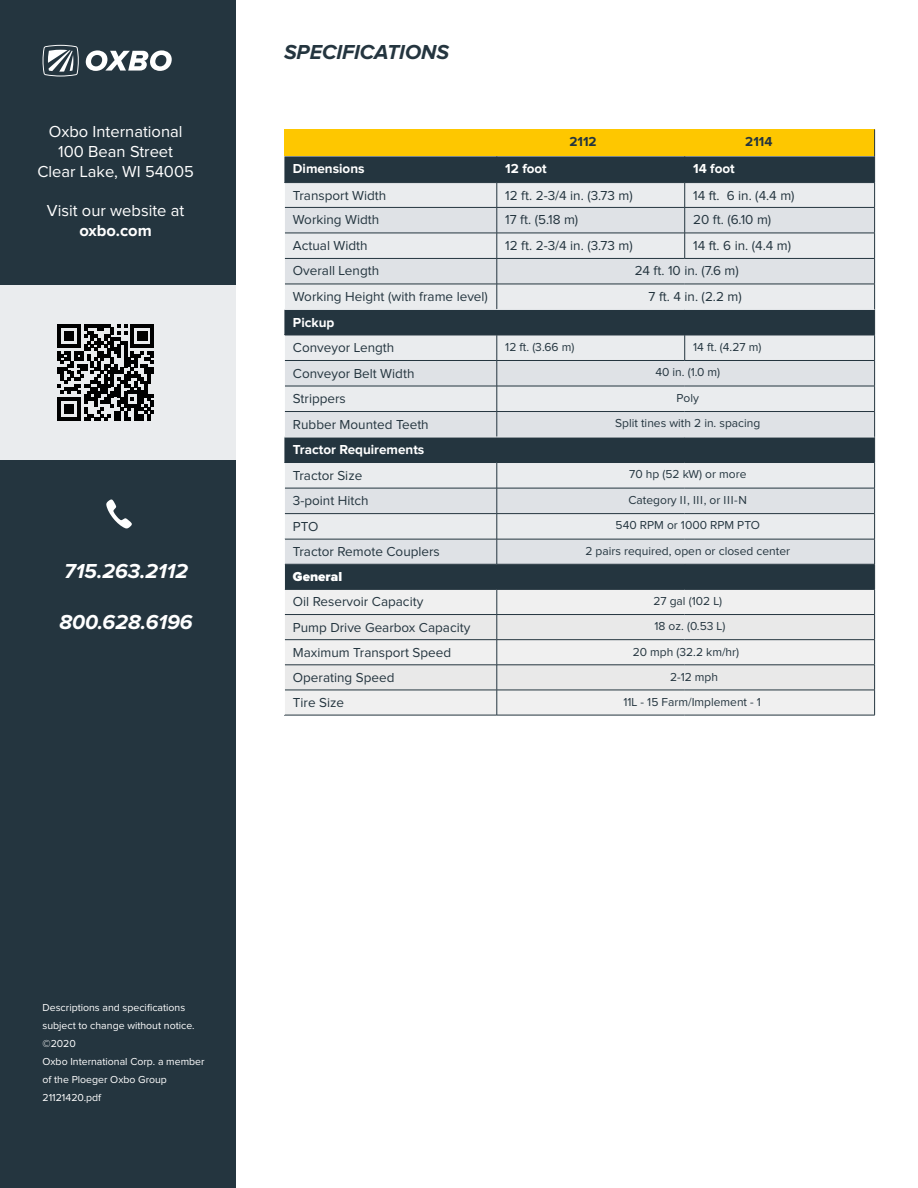
<style>
.page{position:relative;width:918px;height:1188px;background:#fff}
.page>*{position:absolute;margin:0;border:0;box-sizing:border-box;transform-origin:0 0}
.t1{font:italic 700 21px "Proxima Nova";color:#fff}
.t2{font:italic 700 21px "Proxima Nova";color:#24353f}
.t3{font:16.5px/19.8px "Proxima Nova";color:#fff;text-align:center}
.t4{font:700 16.5px "Proxima Nova";color:#fff}
.t5{font:13.5px "Proxima Nova";color:#24353f}
.t6{font:700 13.5px "Proxima Nova";color:#fff}
.t7{font:700 13.5px "Proxima Nova";color:#24353f}
.t8{font:900 13.5px "Proxima Nova";color:#fff}
.t9{font:12px "Proxima Nova";color:#24353f}
.t10{font:10.5px/18px "Proxima Nova";color:#fff}
</style>
<div class="page">
<div style="left:284px;top:129px;width:591px;height:27px;background:#fec700"></div>
<div style="left:284px;top:156px;width:590px;height:433px;background:#24353f"></div>
<svg style="left:285px;top:183px;width:589px;height:24px;background:#e8eaec"></svg>
<svg style="left:284px;top:208px;width:590px;height:356px;background:#c7cbd0"></svg>
<div style="left:285px;top:590px;width:589px;height:125px;background:#f0f0f0"></div>
<div style="left:285px;top:615px;width:589px;height:75px;background:#e9e9e9"></div>
<hr style="left:284px;top:182px;width:213px;height:1px;background:#24353f">
<hr style="left:497px;top:182px;width:188px;height:1px;background:#24353f">
<hr style="left:685px;top:182px;width:190px;height:1px;background:#24353f">
<hr style="left:285px;top:207px;width:212px;height:1px;background:#24353f">
<hr style="left:497px;top:207px;width:188px;height:1px;background:#24353f">
<hr style="left:685px;top:207px;width:190px;height:1px;background:#24353f">
<hr style="left:285px;top:233px;width:212px;height:1px;background:#24353f">
<hr style="left:497px;top:233px;width:188px;height:1px;background:#24353f">
<hr style="left:685px;top:233px;width:190px;height:1px;background:#24353f">
<svg style="left:684px;top:156px;width:1px;height:102px"></svg>
<hr style="left:285px;top:258px;width:212px;height:1px;background:#24353f">
<hr style="left:497px;top:258px;width:188px;height:1px;background:#24353f">
<hr style="left:685px;top:258px;width:190px;height:1px;background:#24353f">
<hr style="left:285px;top:284px;width:212px;height:1px;background:#24353f">
<hr style="left:497px;top:284px;width:188px;height:1px;background:#24353f">
<svg style="left:497px;top:156px;width:1px;height:153px"></svg>
<hr style="left:685px;top:284px;width:190px;height:1px;background:#24353f">
<hr style="left:284px;top:335px;width:213px;height:1px;background:#24353f">
<hr style="left:497px;top:335px;width:188px;height:1px;background:#24353f">
<hr style="left:685px;top:335px;width:190px;height:1px;background:#24353f">
<svg style="left:684px;top:310px;width:1px;height:50px"></svg>
<hr style="left:285px;top:360px;width:212px;height:1px;background:#24353f">
<hr style="left:497px;top:360px;width:188px;height:1px;background:#24353f">
<hr style="left:685px;top:360px;width:190px;height:1px;background:#24353f">
<hr style="left:285px;top:386px;width:212px;height:1px;background:#24353f">
<hr style="left:497px;top:386px;width:188px;height:1px;background:#24353f">
<hr style="left:685px;top:386px;width:190px;height:1px;background:#24353f">
<hr style="left:285px;top:411px;width:212px;height:1px;background:#24353f">
<hr style="left:497px;top:411px;width:188px;height:1px;background:#24353f">
<svg style="left:497px;top:335px;width:1px;height:102px"></svg>
<hr style="left:685px;top:411px;width:190px;height:1px;background:#24353f">
<svg style="left:684px;top:438px;width:1px;height:24px"></svg>
<hr style="left:284px;top:462px;width:213px;height:1px;background:#24353f">
<hr style="left:497px;top:462px;width:188px;height:1px;background:#24353f">
<hr style="left:685px;top:462px;width:190px;height:1px;background:#24353f">
<hr style="left:285px;top:488px;width:212px;height:1px;background:#24353f">
<hr style="left:497px;top:488px;width:188px;height:1px;background:#24353f">
<hr style="left:685px;top:488px;width:190px;height:1px;background:#24353f">
<hr style="left:285px;top:513px;width:212px;height:1px;background:#24353f">
<hr style="left:497px;top:513px;width:188px;height:1px;background:#24353f">
<hr style="left:685px;top:513px;width:190px;height:1px;background:#24353f">
<svg style="left:284px;top:183px;width:1px;height:126px"></svg>
<svg style="left:284px;top:335px;width:1px;height:102px"></svg>
<hr style="left:284px;top:309px;width:213px;height:1px;background:#e4e7ea">
<hr style="left:497px;top:309px;width:188px;height:1px;background:#e4e7ea">
<hr style="left:685px;top:309px;width:189px;height:1px;background:#e4e7ea">
<hr style="left:284px;top:437px;width:213px;height:1px;background:#e4e7ea">
<hr style="left:497px;top:437px;width:188px;height:1px;background:#e4e7ea">
<hr style="left:685px;top:437px;width:189px;height:1px;background:#e4e7ea">
<hr style="left:285px;top:539px;width:212px;height:1px;background:#24353f">
<hr style="left:497px;top:539px;width:188px;height:1px;background:#24353f">
<svg style="left:497px;top:463px;width:1px;height:101px"></svg>
<hr style="left:685px;top:539px;width:190px;height:1px;background:#24353f">
<hr style="left:285px;top:564px;width:212px;height:1px;background:#24353f">
<hr style="left:497px;top:564px;width:188px;height:1px;background:#24353f">
<hr style="left:685px;top:564px;width:190px;height:1px;background:#24353f">
<svg style="left:684px;top:564px;width:1px;height:25px"></svg>
<hr style="left:285px;top:589px;width:212px;height:1px;background:#24353f">
<hr style="left:497px;top:589px;width:188px;height:1px;background:#24353f">
<hr style="left:685px;top:589px;width:190px;height:1px;background:#24353f">
<hr style="left:285px;top:614px;width:212px;height:1px;background:#24353f">
<hr style="left:497px;top:614px;width:188px;height:1px;background:#24353f">
<hr style="left:685px;top:614px;width:190px;height:1px;background:#24353f">
<hr style="left:285px;top:639px;width:212px;height:1px;background:#24353f">
<hr style="left:497px;top:639px;width:188px;height:1px;background:#24353f">
<hr style="left:685px;top:639px;width:190px;height:1px;background:#24353f">
<hr style="left:285px;top:665px;width:212px;height:1px;background:#24353f">
<hr style="left:497px;top:665px;width:188px;height:1px;background:#24353f">
<hr style="left:685px;top:665px;width:190px;height:1px;background:#24353f">
<hr style="left:285px;top:690px;width:212px;height:1px;background:#24353f">
<hr style="left:497px;top:690px;width:188px;height:1px;background:#24353f">
<svg style="left:497px;top:590px;width:1px;height:125px"></svg>
<hr style="left:685px;top:690px;width:190px;height:1px;background:#24353f">
<svg style="left:874px;top:129px;width:1px;height:586px"></svg>
<hr style="left:284px;top:715px;width:213px;height:1px;background:#24353f">
<hr style="left:497px;top:715px;width:188px;height:1px;background:#24353f">
<hr style="left:685px;top:715px;width:190px;height:1px;background:#24353f">
<svg style="left:284px;top:463px;width:1px;height:252px"></svg>
<div style="left:0;top:460px;width:236px;height:728px;background:#24353f"></div>
<div style="left:0;top:285px;width:236px;height:175px;background:#eaecee"></div>
<div style="left:0;top:0;width:236px;height:285px;background:#24353f"></div>
<svg style="left:58px;top:324px;width:96px;height:97px"></svg>
<svg style="left:106px;top:499px;width:26px;height:30px"></svg>
<svg style="left:86px;top:50px;width:86px;height:21px"></svg>
<svg style="left:43px;top:45px;width:36px;height:32px"></svg>
<p class="t3" style="left:37px;top:123px;width:158px">Oxbo International<br>100 Bean Street<br>Clear Lake, WI 54005</p>
<p class="t3" style="left:47px;top:202px;width:139px">Visit our website at</p>
<p class="t4" style="left:80px;top:221px;width:74px">oxbo.com</p>
<h1 class="t1" style="left:64px;top:562px;width:125px">715.263.2112</h1>
<h1 class="t1" style="left:59px;top:612px;width:135px">800.628.6196</h1>
<h1 class="t2" style="left:284px;top:43px;width:166px">SPECIFICATIONS</h1>
<p class="t7" style="left:569px;top:134px;width:29px">2112</p>
<p class="t7" style="left:745px;top:134px;width:29px">2114</p>
<p class="t6" style="left:293px;top:161px;width:73px">Dimensions</p>
<p class="t6" style="left:505px;top:161px;width:43px">12 foot</p>
<p class="t6" style="left:693px;top:161px;width:43px">14 foot</p>
<p class="t5" style="left:293px;top:189px;width:95px">Transport Width</p>
<p class="t5" style="left:505px;top:189px;width:129px">12 ft. 2-3/4 in. (3.73 m)</p>
<p class="t5" style="left:693px;top:189px;width:103px">14 ft. 6 in. (4.4 m)</p>
<p class="t5" style="left:293px;top:214px;width:88px">Working Width</p>
<p class="t5" style="left:505px;top:214px;width:75px">17 ft. (5.18 m)</p>
<p class="t5" style="left:693px;top:214px;width:80px">20 ft. (6.10 m)</p>
<p class="t5" style="left:293px;top:239px;width:76px">Actual Width</p>
<p class="t5" style="left:505px;top:239px;width:129px">12 ft. 2-3/4 in. (3.73 m)</p>
<p class="t5" style="left:693px;top:239px;width:99px">14 ft. 6 in. (4.4 m)</p>
<p class="t5" style="left:293px;top:265px;width:88px">Overall Length</p>
<p class="t5" style="left:635px;top:265px;width:106px">24 ft. 10 in. (7.6 m)</p>
<p class="t5" style="left:293px;top:290px;width:197px">Working Height (with frame level)</p>
<p class="t5" style="left:649px;top:290px;width:95px">7 ft. 4 in. (2.2 m)</p>
<p class="t6" style="left:293px;top:314px;width:43px">Pickup</p>
<p class="t5" style="left:293px;top:341px;width:103px">Conveyor Length</p>
<p class="t9" style="left:505px;top:341px;width:71px">12 ft. (3.66 m)</p>
<p class="t9" style="left:693px;top:341px;width:70px">14 ft. (4.27 m)</p>
<p class="t5" style="left:293px;top:367px;width:123px">Conveyor Belt Width</p>
<p class="t9" style="left:655px;top:367px;width:66px">40 in. (1.0 m)</p>
<p class="t5" style="left:293px;top:392px;width:54px">Strippers</p>
<p class="t9" style="left:677px;top:392px;width:24px">Poly</p>
<p class="t5" style="left:293px;top:418px;width:137px">Rubber Mounted Teeth</p>
<p class="t9" style="left:615px;top:418px;width:147px">Split tines with 2 in. spacing</p>
<p class="t6" style="left:293px;top:442px;width:133px">Tractor Requirements</p>
<p class="t5" style="left:293px;top:469px;width:71px">Tractor Size</p>
<p class="t9" style="left:629px;top:469px;width:119px">70 hp (52 kW) or more</p>
<p class="t5" style="left:293px;top:494px;width:77px">3-point Hitch</p>
<p class="t9" style="left:629px;top:494px;width:120px">Category II, III, or III-N</p>
<p class="t5" style="left:293px;top:520px;width:27px">PTO</p>
<p class="t9" style="left:616px;top:520px;width:146px">540 RPM or 1000 RPM PTO</p>
<p class="t5" style="left:293px;top:546px;width:148px">Tractor Remote Couplers</p>
<p class="t9" style="left:585px;top:546px;width:206px">2 pairs required, open or closed center</p>
<p class="t8" style="left:293px;top:571px;width:51px">General</p>
<p class="t5" style="left:293px;top:596px;width:132px">Oil Reservoir Capacity</p>
<p class="t9" style="left:653px;top:596px;width:70px">27 gal (102 L)</p>
<p class="t5" style="left:293px;top:621px;width:179px">Pump Drive Gearbox Capacity</p>
<p class="t9" style="left:654px;top:621px;width:73px">18 oz. (0.53 L)</p>
<p class="t5" style="left:293px;top:646px;width:160px">Maximum Transport Speed</p>
<p class="t9" style="left:633px;top:646px;width:108px">20 mph (32.2 km/hr)</p>
<p class="t5" style="left:293px;top:671px;width:103px">Operating Speed</p>
<p class="t9" style="left:670px;top:671px;width:50px">2-12 mph</p>
<p class="t5" style="left:293px;top:696px;width:53px">Tire Size</p>
<p class="t9" style="left:623px;top:696px;width:139px">11L - 15 Farm/Implement - 1</p>
<p class="t10" style="left:43px;top:998px;width:164px">Descriptions and specifications subject to change without notice. ©2020<br>Oxbo International Corp. a member of the Ploeger Oxbo Group<br>21121420.pdf</p>
</div>
